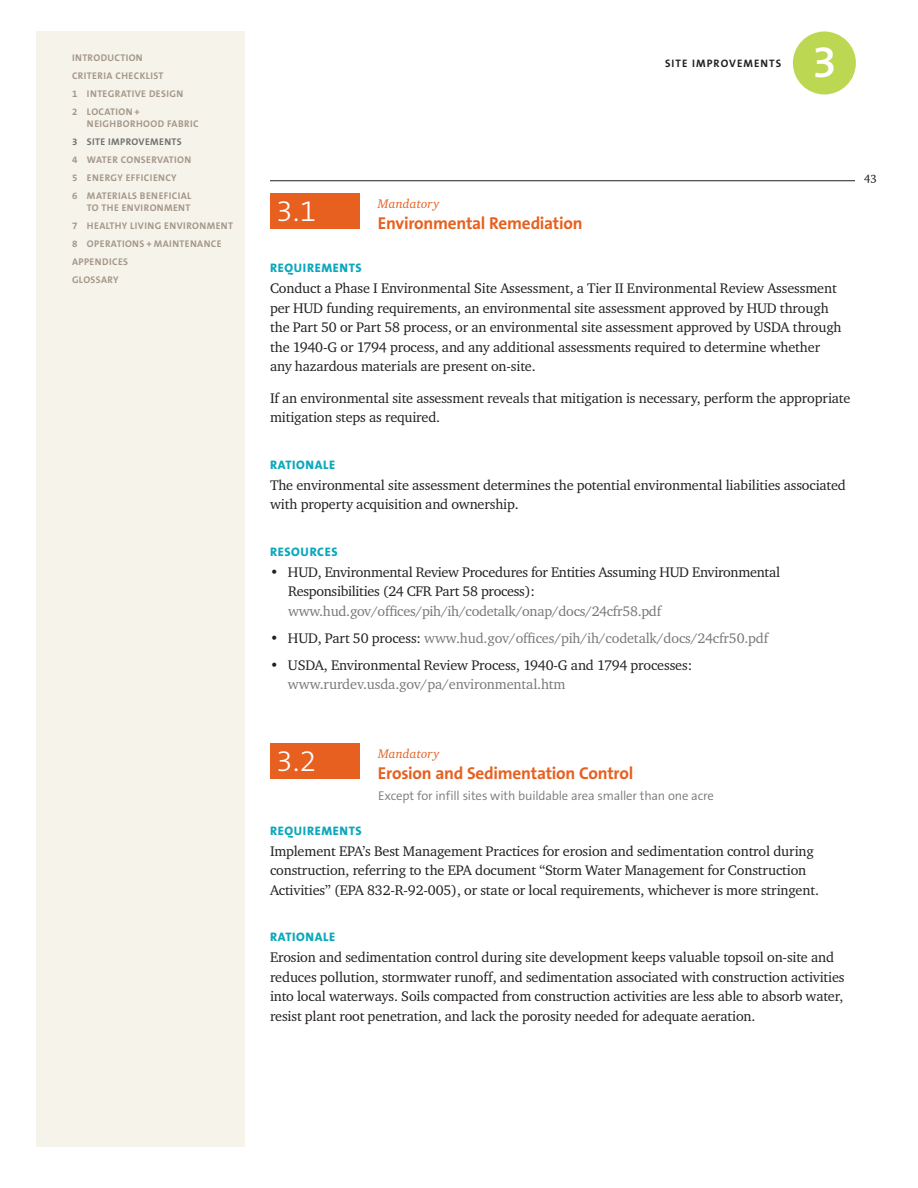
<style>
.page{position:relative;width:918px;height:1188px;background:#fff}
.page>*{position:absolute;margin:0;border:0;box-sizing:border-box;transform-origin:0 0}
.Section_Number{font:600 45px "The Sans B6";color:#fff}
.t1{font:300 30px "The Sans B3";color:#fff}
.Criteria_Head{font:700 17.25px "The Sans B7";letter-spacing:-.015em;color:#e7601f}
.Text{font:14.25px/19.5px "Charter ITC";letter-spacing:-.01em;color:#231f20}
.Text__bullets_1{font:14.25px/19.5px "Charter ITC";letter-spacing:-.02em;color:#231f20}
.Text__bullets_1_befo{font:14.25px/19.5px "Charter ITC";letter-spacing:-.01em;color:#231f20}
.Text__bullets_1-2{font:14.25px "Charter ITC";letter-spacing:-.01em;color:#76787b}
.Criteria_Exceptions{font:300 12.75px "The Sans B4";letter-spacing:-.015em;color:#76787b}
.Criteria_Points{font:italic 12.75px "Charter ITC";letter-spacing:.01em;color:#e7601f}
.t2{font:12.75px "Charter ITC Regu OS";color:#231f20}
.Subhead_A{font:800 12.3px "The Sans B8";letter-spacing:.05em;color:#0ba7bb}
.Section_Running_head{font:700 10.8px "The Sans B7";letter-spacing:.1em;color:#231f20}
.t3{font:700 9.75px/18px "The Sans B7";letter-spacing:.04em;color:#aba095}
.t4{font:700 9.75px "The Sans B7";letter-spacing:.04em;color:#76787b}
.s1{color:#76787b}
.s2{color:#231f20}
</style>
<div class="page">
<div style="left:36px;top:32px;width:208px;height:1116px;background:#f6f3eb"></div>
<div style="left:793px;top:32px;width:63px;height:62px;background:#bcd752;border-radius:50%"></div>
<hr style="left:270px;top:180px;width:585px;height:1px;background:#231f20">
<div style="left:270px;top:193px;width:90px;height:36px;background:#e7601f"></div>
<div style="left:270px;top:743px;width:90px;height:36px;background:#e7601f"></div>
<p class="t3" style="left:72px;top:49px;width:113px">INTRODUCTION<br>CRITERIA CHECKLIST<br>1 INTEGRATIVE DESIGN<br>2 LOCATION +</p>
<p class="t3" style="left:87px;top:115px;width:113px">NEIGHBORHOOD FABRIC</p>
<p class="t4" style="left:72px;top:137px;width:111px">3 SITE IMPROVEMENTS</p>
<p class="t3" style="left:72px;top:151px;width:121px">4 WATER CONSERVATION<br>5 ENERGY EFFICIENCY<br>6 MATERIALS BENEFICIAL</p>
<p class="t3" style="left:72px;top:199px;width:163px;text-indent:15px">TO THE ENVIRONMENT<br>7 HEALTHY LIVING ENVIRONMENT<br>8 OPERATIONS + MAINTENANCE<br>APPENDICES<br>GLOSSARY</p>
<p class="Section_Running_head" style="left:665px;top:57px;width:118px">SITE IMPROVEMENTS</p>
<p class="Section_Number" style="left:812px;top:39px;width:26px">3</p>
<p class="t1" style="left:276px;top:195px;width:42px">3.1</p>
<p class="Criteria_Points" style="left:378px;top:196px;width:63px">Mandatory</p>
<p class="Criteria_Head" style="left:378px;top:214px;width:206px">Environmental Remediation</p>
<p class="Subhead_A" style="left:270px;top:262px;width:93px">REQUIREMENTS</p>
<p class="Text" style="left:270px;top:278px;width:573px">Conduct a Phase I Environmental Site Assessment, a Tier II Environmental Review Assessment per HUD funding requirements, an environmental site assessment approved by HUD through the Part 50 or Part 58 process, or an environmental site assessment approved by USDA through the 1940-G or 1794 process, and any additional assessments required to determine whether any hazardous materials are present on-site.</p>
<p class="Text" style="left:270px;top:388px;width:582px">If an environmental site assessment reveals that mitigation is necessary, perform the appropriate mitigation steps as required.</p>
<p class="Subhead_A" style="left:270px;top:458px;width:67px">RATIONALE</p>
<p class="Text" style="left:270px;top:475px;width:578px">The environmental site assessment determines the potential environmental liabilities associated with property acquisition and ownership.</p>
<p class="Subhead_A" style="left:270px;top:545px;width:69px">RESOURCES</p>
<p class="Text__bullets_1" style="left:288px;top:562px;width:494px;text-indent:-18px">• HUD, Environmental Review Procedures for Entities Assuming HUD Environmental<br>Responsibilities (24 CFR Part 58 process): <span class="s1">www.hud.gov/offices/pih/ih/codetalk/onap/docs/24cfr58.pdf</span></p>
<p class="Text__bullets_1-2" style="left:270px;top:629px;width:500px"><span class="s2">• HUD, Part 50 process:</span> www.hud.gov/offices/pih/ih/codetalk/docs/24cfr50.pdf</p>
<p class="Text__bullets_1_befo" style="left:288px;top:655px;width:406px;text-indent:-18px">• USDA, Environmental Review Process, 1940-G and 1794 processes: <span class="s1">www.rurdev.usda.gov/pa/environmental.htm</span></p>
<p class="t2" style="left:864px;top:169px;width:14px">43</p>
<p class="t1" style="left:276px;top:746px;width:42px">3.2</p>
<p class="Criteria_Points" style="left:378px;top:746px;width:63px">Mandatory</p>
<p class="Criteria_Head" style="left:378px;top:764px;width:257px">Erosion and Sedimentation Control</p>
<p class="Criteria_Exceptions" style="left:378px;top:789px;width:338px">Except for infill sites with buildable area smaller than one acre</p>
<p class="Subhead_A" style="left:270px;top:824px;width:93px">REQUIREMENTS</p>
<p class="Text" style="left:270px;top:841px;width:551px">Implement EPA’s Best Management Practices for erosion and sedimentation control during construction, referring to the EPA document “Storm Water Management for Construction<br>Activities” (EPA 832-R-92-005), or state or local requirements, whichever is more stringent.</p>
<p class="Subhead_A" style="left:270px;top:931px;width:67px">RATIONALE</p>
<p class="Text" style="left:270px;top:947px;width:576px">Erosion and sedimentation control during site development keeps valuable topsoil on-site and reduces pollution, stormwater runoff, and sedimentation associated with construction activities into local waterways. Soils compacted from construction activities are less able to absorb water, resist plant root penetration, and lack the porosity needed for adequate aeration.</p>
</div>
